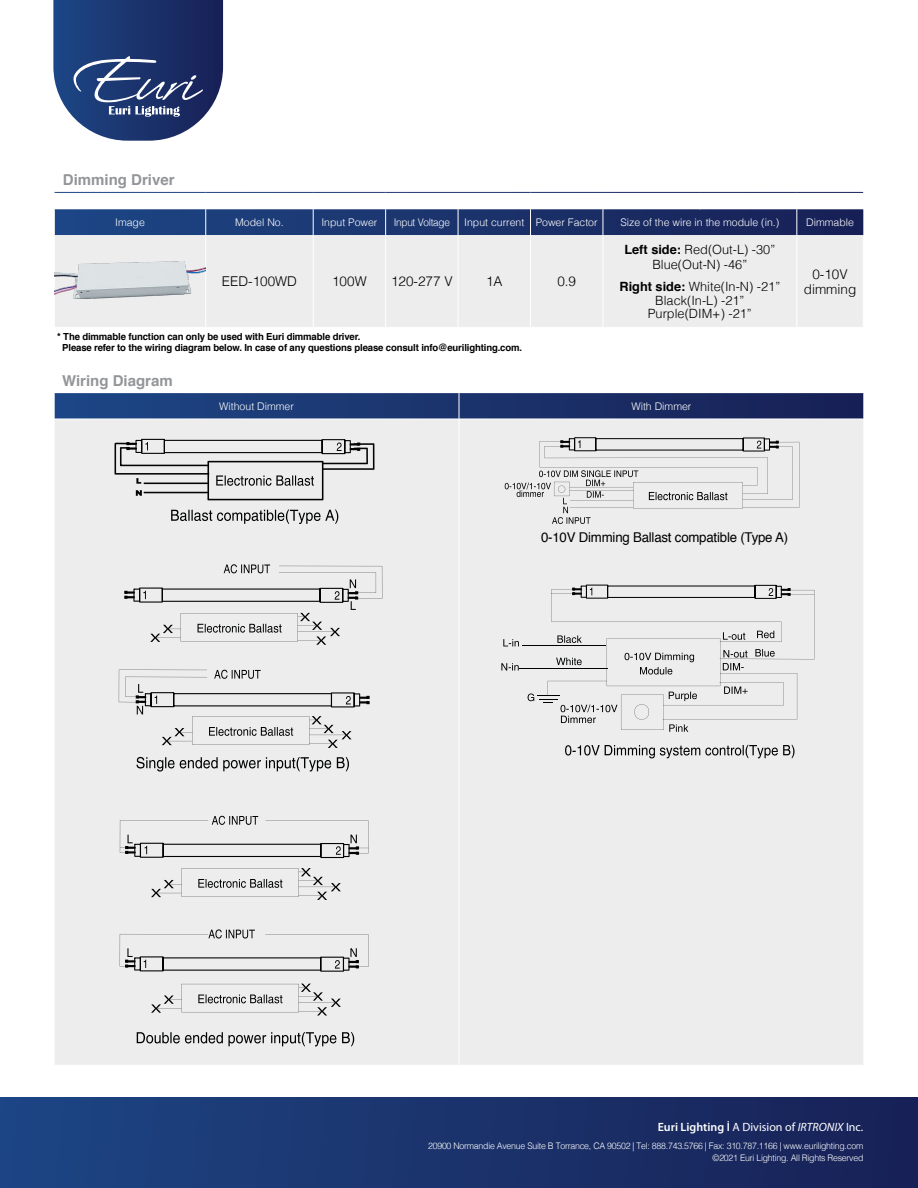
<style>
.page{position:relative;width:918px;height:1188px;background:#fff}
.page>*{position:absolute;margin:0;border:0;box-sizing:border-box;transform-origin:0 0}
.t1{font:700 15px "Helvetica";color:#939598}
.t2{font:300 13.5px/15px "Helvetica";color:#000;text-align:center}
.t3{font:13.5px "Helvetica";letter-spacing:-.015em;color:#000}
.t4{font:300 12.75px/13.5px "Helvetica";color:#000;text-align:center}
.t5{font:12px "Myriad Pro";color:#fff}
.t6{font:300 10.5px "Helvetica";color:#fff}
.t7{font:300 10.5px "Helvetica";letter-spacing:-.025em;color:#fff;scale:.95 1}
.t8{font:700 9.75px/11.2px "Helvetica";letter-spacing:-.015em;color:#000}
.t9{font:300 9px/12px "Helvetica";letter-spacing:-.025em;color:#fff;text-align:right}
.s1{font-weight:700}
.s2{font-weight:600}
.s3{font-style:italic}
</style>
<div class="page">
<div style="left:55px;top:420px;width:808px;height:645px;background:#ededee"></div>
<hr style="left:459px;top:419px;width:1px;height:646px;background:#fff">
<svg style="left:54px;top:393px;width:810px;height:26px;background:#213971"></svg>
<div style="left:0;top:1098px;width:918px;height:90px;background:linear-gradient(to right,#1d4584,#182156)"></div>
<svg style="left:53px;top:0;width:170px;height:141px;background:#3f5484"></svg>
<svg style="left:54px;top:191px;width:810px;height:136px;background:#c3c8d5"></svg>
<hr style="left:205px;top:235px;width:1px;height:92px;background:#fff">
<hr style="left:313px;top:235px;width:1px;height:92px;background:#fff">
<hr style="left:385px;top:235px;width:1px;height:92px;background:#fff">
<hr style="left:458px;top:235px;width:1px;height:92px;background:#fff">
<hr style="left:530px;top:235px;width:1px;height:92px;background:#fff">
<hr style="left:603px;top:235px;width:1px;height:92px;background:#fff">
<hr style="left:797px;top:235px;width:1px;height:92px;background:#fff">
<img style="left:55px;top:261px;width:150px;height:38px">
<svg style="left:151px;top:868px;width:190px;height:32px;background:#d9d9da"></svg>
<svg style="left:151px;top:984px;width:190px;height:31px;background:#d9d9da"></svg>
<svg style="left:124px;top:564px;width:258px;height:81px;background:#ddddde"></svg>
<svg style="left:119px;top:670px;width:251px;height:78px;background:#dcdcdc"></svg>
<svg style="left:120px;top:816px;width:249px;height:42px;background:#d8d8d9"></svg>
<svg style="left:120px;top:929px;width:248px;height:43px;background:#d8d8d9"></svg>
<svg style="left:115px;top:439px;width:260px;height:61px;background:#cacacb"></svg>
<svg style="left:171px;top:510px;width:167px;height:14px;background:#b1b1b2"></svg>
<svg style="left:137px;top:757px;width:212px;height:15px;background:#b6b7b7"></svg>
<svg style="left:137px;top:1032px;width:217px;height:14px;background:#b3b4b4"></svg>
<hr style="left:522px;top:645px;width:84px;height:1px;background:#000101">
<hr style="left:520px;top:668px;width:88px;height:1px;background:#000101">
<svg style="left:503px;top:639px;width:16px;height:7px"></svg>
<svg style="left:501px;top:663px;width:18px;height:8px"></svg>
<svg style="left:505px;top:437px;width:294px;height:87px;background:#ddddde"></svg>
<svg style="left:565px;top:745px;width:230px;height:13px;background:#b5b5b6"></svg>
<svg style="left:528px;top:585px;width:286px;height:147px;background:#e0e0e1"></svg>
<h1 class="t1" style="left:63px;top:168px;width:113px">Dimming Driver</h1>
<p class="t6" style="left:115px;top:213px;width:31px">Image</p>
<p class="t6" style="left:235px;top:213px;width:50px">Model No.</p>
<p class="t6" style="left:321px;top:213px;width:58px">Input Power</p>
<p class="t7" style="left:394px;top:213px;width:61px">Input Voltage</p>
<p class="t6" style="left:464px;top:213px;width:135px">Input current Power Factor</p>
<p class="t6" style="left:621px;top:213px;width:160px">Size of the wire in the module (in.)</p>
<p class="t6" style="left:806px;top:213px;width:49px">Dimmable</p>
<h2 class="t2" style="left:222px;top:273px;width:77px">EED-100WD</h2>
<h2 class="t2" style="left:332px;top:273px;width:36px">100W</h2>
<h2 class="t2" style="left:391px;top:273px;width:63px">120-277 V</h2>
<h2 class="t2" style="left:486px;top:273px;width:18px">1A</h2>
<h2 class="t2" style="left:557px;top:273px;width:20px">0.9</h2>
<p class="t8" style="left:62px;top:331px;width:461px;text-indent:-5px">* The dimmable function can only be used with Euri dimmable driver.<br>Please refer to the wiring diagram below. In case of any questions please consult info@eurilighting.com.</p>
<h1 class="t1" style="left:62px;top:369px;width:112px">Wiring Diagram</h1>
<h3 class="t4" style="left:624px;top:241px;width:152px;line-height:15.3px"><span class="s1">Left side:</span> Red(Out-L) -30”<br>Blue(Out-N) -46”</h3>
<h3 class="t4" style="left:619px;top:279px;width:162px"><span class="s1">Right side:</span> White(In-N) -21”<br>Black(In-L) -21”<br>Purple(DIM+) -21”</h3>
<p class="t6" style="left:219px;top:397px;width:76px">Without Dimmer</p>
<p class="t6" style="left:631px;top:397px;width:62px">With Dimmer</p>
<h2 class="t2" style="left:804px;top:265px;width:54px">0-10V dimming</h2>
<h2 class="t3" style="left:541px;top:527px;width:249px">0-10V Dimming Ballast compatible (Type A)</h2>
<p class="t5" style="left:658px;top:1120px;width:207px"><span class="s2">Euri Lighting İ</span> A Division of <span class="s3">IRTRONIX</span> Inc.</p>
<p class="t9" style="left:428px;top:1139px;width:437px">20900 Normandie Avenue Suite B Torrance, CA 90502 | Tel: 888.743.5766 | Fax: 310.787.1166 | www.eurilighting.com ©2021 Euri Lighting. All Rights Reserved</p>
</div>
